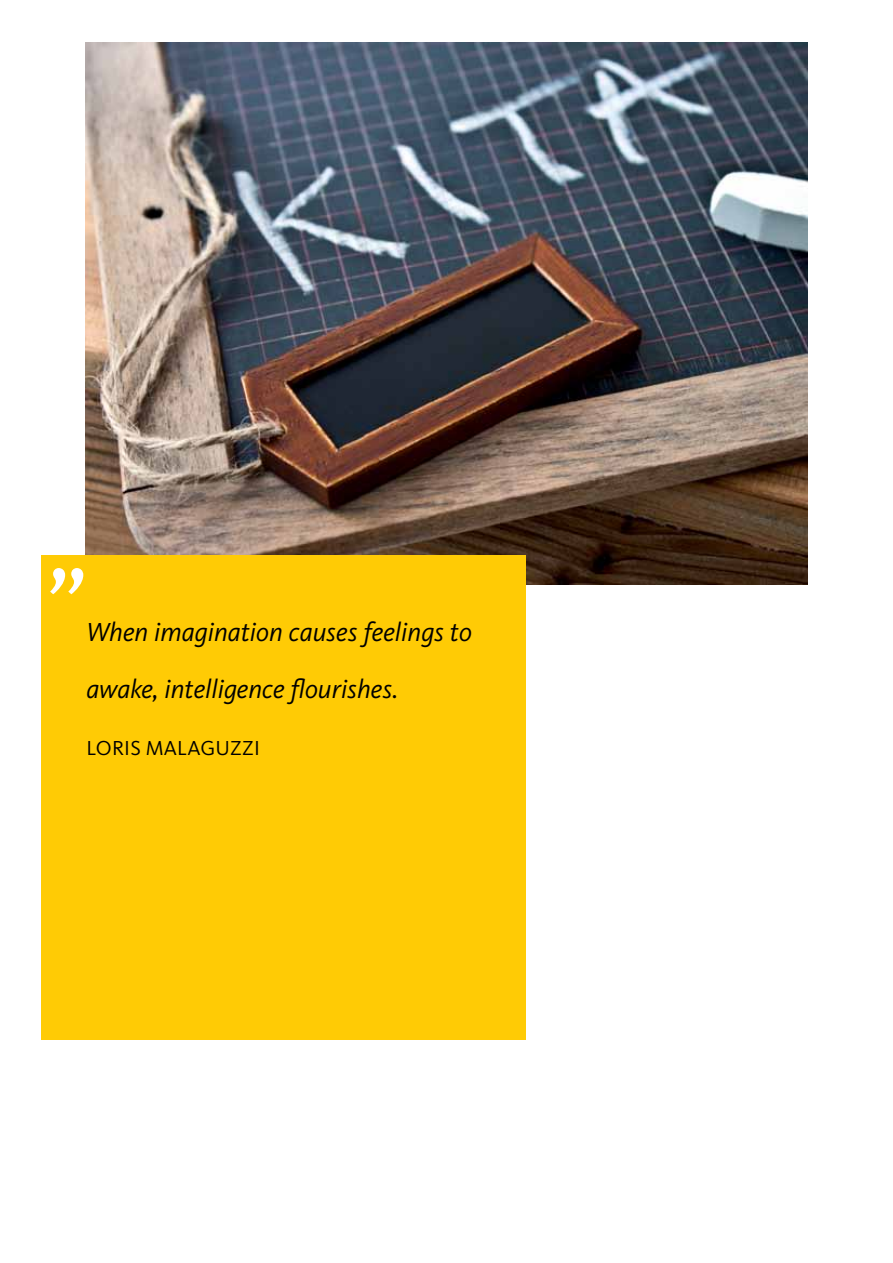
<style>
.page{position:relative;width:893px;height:1263px;background:#fff}
.page>*{position:absolute;margin:0;border:0;box-sizing:border-box;transform-origin:0 0}
.t1{font:105px "Kievit Pro";color:#fff}
.t2{font:italic 27px/57px "Kievit Pro";color:#000}
.t3{font:21px "Kievit Pro";color:#000}
</style>
<div class="page">
<img style="left:85px;top:43px;width:722px;height:541px">
<div style="left:41px;top:556px;width:484px;height:483px;background:#ffcb05"></div>
<h1 class="t1" style="left:47px;top:481px;width:43px">„</h1>
<p class="t2" style="left:86px;top:603px;width:387px">When imagination causes feelings to awake, intelligence flourishes.</p>
<p class="t3" style="left:87px;top:735px;width:22px">LORIS</p>
<p class="t3" style="left:146px;top:735px;width:31px">MALAGUZZI</p>
</div>
